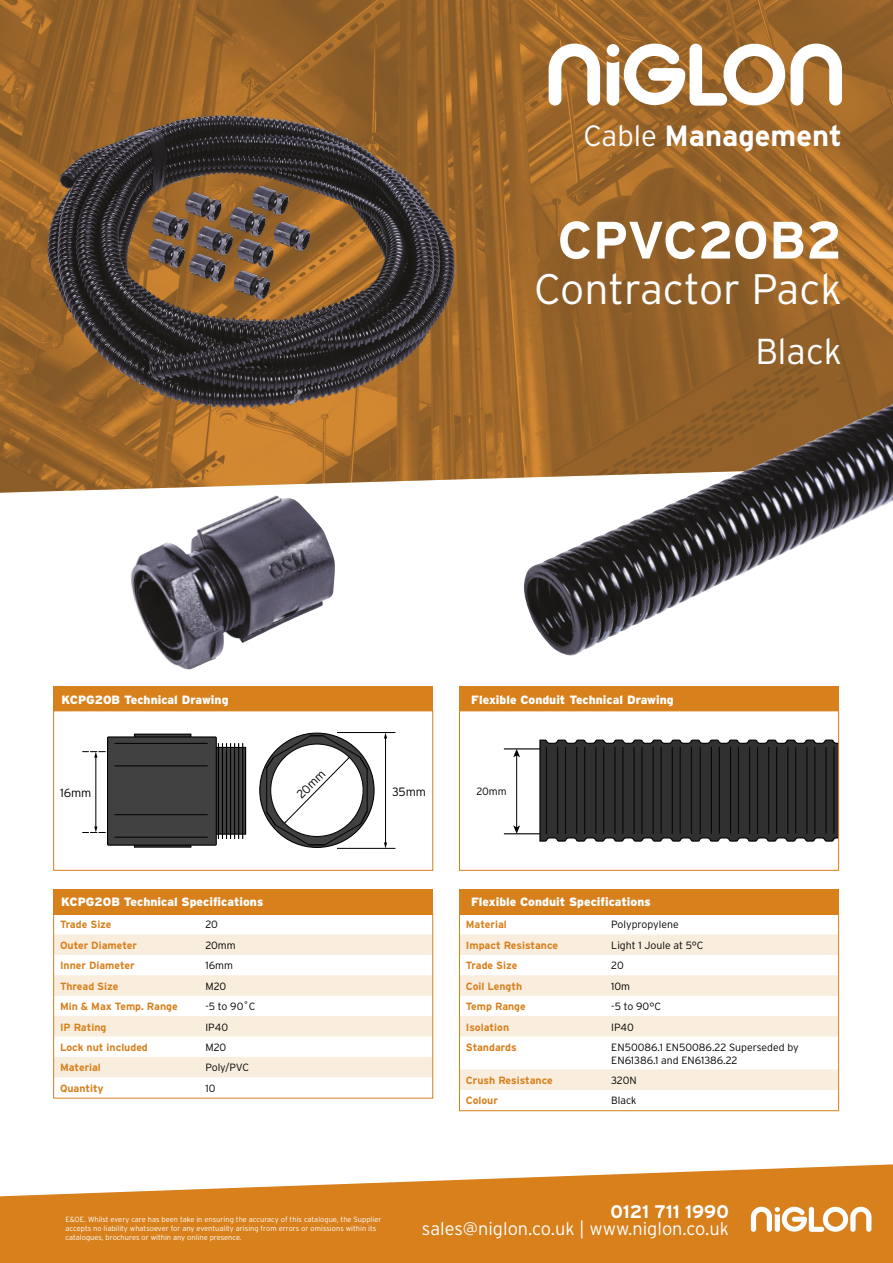
<style>
.page{position:relative;width:893px;height:1263px;background:#fff}
.page>*{position:absolute;margin:0;border:0;box-sizing:border-box;transform-origin:0 0}
.t1{font:700 52.5px "Interstate";color:#fff}
.t2{font:300 42.6px "Interstate";color:#fff}
.t3{font:300 36px "Interstate";color:#fff}
.t4{font:700 29.25px "Interstate";color:#fff}
.t5{font:300 18.15px "Interstate";color:#fff}
.t6{font:700 18.15px "Interstate";color:#fff}
.t7{font:900 12px "Interstate";color:#fff}
.t8{font:300 12px "Interstate";color:#000}
.t9{font:700 10.5px "Interstate";color:#d7801c}
.t10{font:300 10.5px/12.6px "Interstate";color:#000}
.t11{font:300 7.5px/9px "Interstate";color:#fff}
.s1{font-weight:300}
</style>
<div class="page">
<svg style="left:0;top:1164px;width:893px;height:99px;fill:#d7801c"></svg>
<svg style="left:751px;top:1207px;width:120px;height:25px"></svg>
<img style="left:0;top:0;width:893px;height:493px">
<svg style="left:549px;top:44px;width:51px;height:62px"></svg>
<svg style="left:607px;top:44px;width:235px;height:62px"></svg>
<img style="left:36px;top:95px;width:433px;height:331px">
<img style="left:522px;top:404px;width:371px;height:252px">
<svg style="left:459px;top:914px;width:380px;height:197px"></svg>
<div style="left:459px;top:889px;width:380px;height:25px;background:#d7801c"></div>
<div style="left:459px;top:686px;width:380px;height:25px;background:#d7801c"></div>
<svg style="left:459px;top:711px;width:380px;height:160px"></svg>
<svg style="left:53px;top:914px;width:380px;height:185px"></svg>
<div style="left:53px;top:889px;width:380px;height:25px;background:#d7801c"></div>
<div style="left:53px;top:686px;width:380px;height:25px;background:#d7801c"></div>
<svg style="left:53px;top:711px;width:380px;height:160px"></svg>
<div style="left:134px;top:734px;width:57px;height:4px;border:1px solid #000"></div>
<div style="left:134px;top:843px;width:57px;height:5px;border:1px solid #000"></div>
<div style="left:207px;top:747px;width:39px;height:87px;background:#414141"></div>
<div style="left:207px;top:747px;width:39px;height:88px;border:1px solid #000"></div>
<hr style="left:242px;top:743px;width:1px;height:96px;background:#000">
<hr style="left:238px;top:743px;width:1px;height:96px;background:#000">
<hr style="left:234px;top:743px;width:1px;height:96px;background:#000">
<hr style="left:230px;top:743px;width:1px;height:96px;background:#000">
<hr style="left:226px;top:743px;width:1px;height:96px;background:#000">
<hr style="left:222px;top:743px;width:1px;height:96px;background:#000">
<hr style="left:218px;top:743px;width:1px;height:96px;background:#000">
<div style="left:108px;top:737px;width:108px;height:108px;background:#414141"></div>
<div style="left:107px;top:736px;width:110px;height:110px;border:1px solid #000"></div>
<hr style="left:115px;top:765px;width:92px;height:1px;background:#000">
<hr style="left:115px;top:814px;width:92px;height:1px;background:#000">
<hr style="left:115px;top:743px;width:92px;height:1px;background:#000">
<hr style="left:115px;top:837px;width:92px;height:1px;background:#000">
<hr style="left:96px;top:756px;width:1px;height:72px;background:#000">
<svg style="left:82px;top:826px;width:27px;height:7px"></svg>
<svg style="left:82px;top:751px;width:27px;height:6px"></svg>
<hr style="left:385px;top:737px;width:1px;height:106px;background:#000">
<svg style="left:384px;top:842px;width:3px;height:6px"></svg>
<svg style="left:384px;top:733px;width:3px;height:5px"></svg>
<hr style="left:337px;top:732px;width:58px;height:1px;background:#000">
<hr style="left:337px;top:848px;width:58px;height:1px;background:#000">
<svg style="left:260px;top:733px;width:114px;height:114px"></svg>
<svg style="left:265px;top:735px;width:104px;height:111px"></svg>
<img style="left:130px;top:495px;width:205px;height:175px">
<h3 class="t4" style="left:584px;top:120px;width:260px"><span class="s1">Cable</span> Management</h3>
<h1 class="t1" style="left:557px;top:211px;width:286px">CPVC20B2</h1>
<h2 class="t2" style="left:534px;top:265px;width:309px">Contractor Pack</h2>
<h3 class="t3" style="left:755px;top:331px;width:88px">Black</h3>
<h3 class="t7" style="left:61px;top:692px;width:169px">KCPG20B Technical Drawing</h3>
<h3 class="t7" style="left:471px;top:692px;width:204px">Flexible Conduit Technical Drawing</h3>
<h3 class="t8" style="left:60px;top:786px;width:33px">16mm</h3>
<h3 class="t8" style="left:294px;top:791px;width:36px;rotate:-45deg">20mm</h3>
<h3 class="t8" style="left:392px;top:785px;width:36px">35mm</h3>
<h3 class="t10" style="left:476px;top:785px;width:32px">20mm</h3>
<h3 class="t7" style="left:61px;top:895px;width:204px">KCPG20B Technical Specifications</h3>
<h3 class="t7" style="left:471px;top:895px;width:181px">Flexible Conduit Specifications</h3>
<h3 class="t9" style="left:60px;top:919px;width:53px">Trade Size</h3>
<h3 class="t10" style="left:205px;top:918px;width:14px">20</h3>
<h3 class="t9" style="left:60px;top:939px;width:78px">Outer Diameter</h3>
<h3 class="t10" style="left:205px;top:939px;width:32px">20mm</h3>
<h3 class="t9" style="left:60px;top:960px;width:76px">Inner Diameter</h3>
<h3 class="t10" style="left:205px;top:959px;width:29px">16mm</h3>
<h3 class="t9" style="left:60px;top:980px;width:60px">Thread Size</h3>
<h3 class="t10" style="left:205px;top:979px;width:22px">M20</h3>
<h3 class="t9" style="left:60px;top:1000px;width:119px">Min &amp; Max Temp. Range</h3>
<h3 class="t10" style="left:205px;top:1000px;width:51px">-5 to 90˚C</h3>
<h3 class="t9" style="left:60px;top:1021px;width:48px">IP Rating</h3>
<h3 class="t10" style="left:205px;top:1020px;width:24px">IP40</h3>
<h3 class="t9" style="left:60px;top:1041px;width:89px">Lock nut included</h3>
<h3 class="t10" style="left:205px;top:1041px;width:22px">M20</h3>
<h3 class="t9" style="left:60px;top:1062px;width:42px">Material</h3>
<h3 class="t10" style="left:205px;top:1061px;width:45px">Poly/PVC</h3>
<h3 class="t9" style="left:60px;top:1082px;width:45px">Quantity</h3>
<h3 class="t10" style="left:205px;top:1082px;width:12px">10</h3>
<h3 class="t9" style="left:466px;top:919px;width:42px">Material</h3>
<h3 class="t10" style="left:611px;top:918px;width:69px">Polypropylene</h3>
<h3 class="t9" style="left:466px;top:939px;width:94px">Impact Resistance</h3>
<h3 class="t10" style="left:611px;top:939px;width:94px">Light 1 Joule at 5°C</h3>
<h3 class="t9" style="left:466px;top:960px;width:53px">Trade Size</h3>
<h3 class="t10" style="left:611px;top:959px;width:14px">20</h3>
<h3 class="t9" style="left:466px;top:980px;width:58px">Coil Length</h3>
<h3 class="t10" style="left:611px;top:979px;width:20px">10m</h3>
<h3 class="t9" style="left:466px;top:1000px;width:61px">Temp Range</h3>
<h3 class="t10" style="left:611px;top:1000px;width:51px">-5 to 90°C</h3>
<h3 class="t9" style="left:466px;top:1021px;width:45px">Isolation</h3>
<h3 class="t10" style="left:611px;top:1020px;width:24px">IP40</h3>
<h3 class="t9" style="left:466px;top:1041px;width:52px">Standards</h3>
<h3 class="t10" style="left:611px;top:1041px;width:189px">EN50086.1 EN50086.22 Superseded by<br>EN61386.1 and EN61386.22</h3>
<h3 class="t9" style="left:466px;top:1074px;width:88px">Crush Resistance</h3>
<h3 class="t10" style="left:611px;top:1074px;width:27px">320N</h3>
<h3 class="t9" style="left:466px;top:1095px;width:34px">Colour</h3>
<h3 class="t10" style="left:611px;top:1094px;width:27px">Black</h3>
<p class="t11" style="left:66px;top:1214px;width:317px">E&amp;OE. Whilst every care has been take in ensuring the accuracy of this catalogue, the Supplier accepts no liability whatsoever for any eventuality arising from errors or omissions within its catalogues, brochures or within any online presence.</p>
<h3 class="t6" style="left:610px;top:1201px;width:120px">0121 711 1990</h3>
<h3 class="t5" style="left:422px;top:1218px;width:308px">sales@niglon.co.uk | www.niglon.co.uk</h3>
</div>
